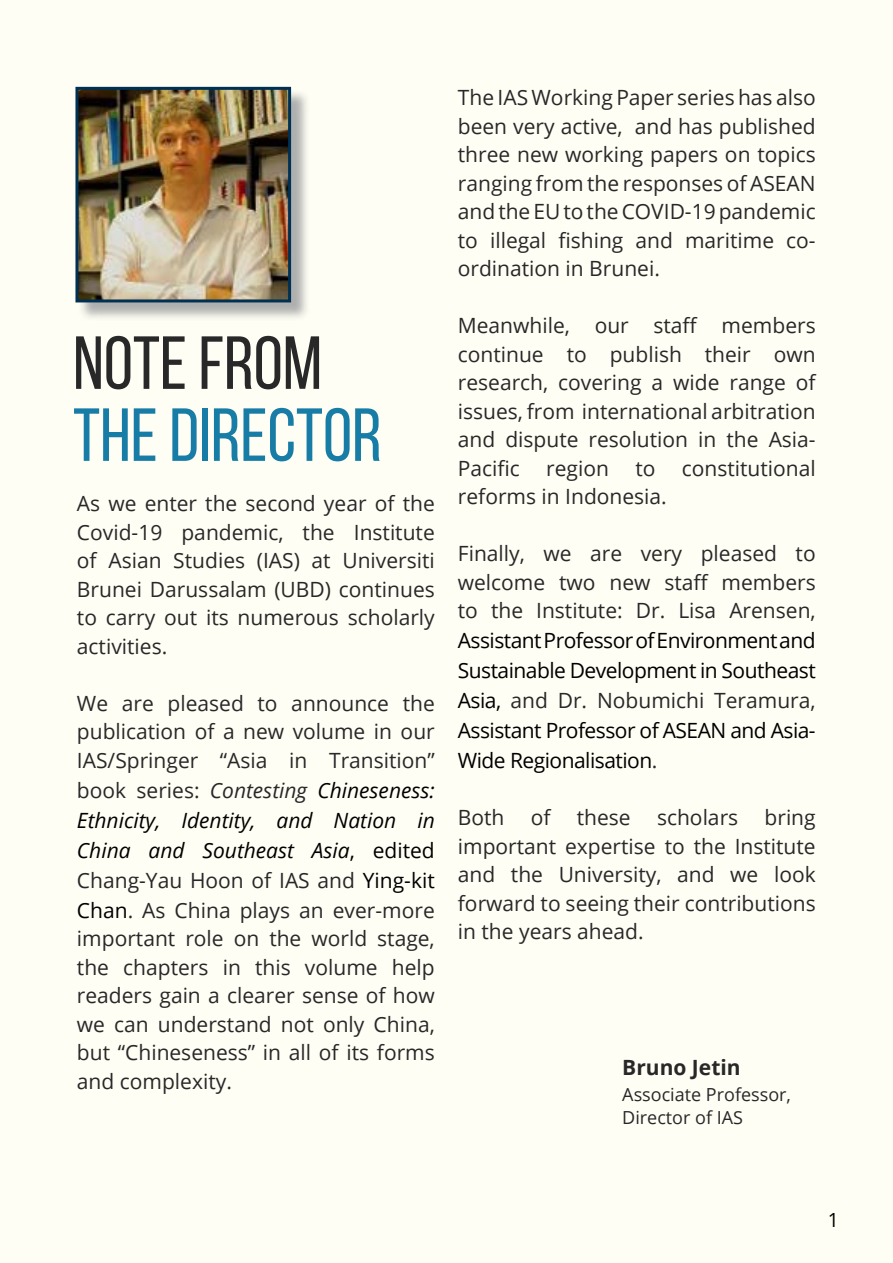
<style>
.page{position:relative;width:893px;height:1263px;background:#fffef4}
.page>*{position:absolute;margin:0;border:0;box-sizing:border-box;transform-origin:0 0}
.t1{font:75px "Bebas Neue";color:#177da6}
.t2{font:75px "Bebas Neue";color:#292829}
.t3{font:21px/28.5px "Open Sans";color:#292829;text-align:justify}
.t4{font:21px/30px "Open Sans";letter-spacing:-.025em;color:#000;text-align:justify}
.t5{font:700 21px "Open Sans";color:#292829}
.t6{font:19.5px "Open Sans";color:#000}
.t7{font:18px/22.5px "Open Sans";color:#292829}
.s1{font-style:italic}
.s2{font-style:italic;color:#000}
.s3{color:#000}
.s4{color:#292829}
</style>
<div class="page">
<div style="left:78px;top:89px;width:231px;height:231px;background:#939598;opacity:.75"></div>
<img style="left:79px;top:91px;width:208px;height:207px">
<div style="left:75px;top:87px;width:216px;height:215px;border:3px solid #003153"></div>
<h1 class="t2" style="left:73px;top:322px;width:250px">NOTE FROM</h1>
<h1 class="t1" style="left:73px;top:394px;width:310px">THE DIRECTOR</h1>
<p class="t3" style="left:77px;top:489px;width:359px">As we enter the second year of the Covid-19 pandemic, the Institute of Asian Studies (IAS) at Universiti Brunei Darussalam (UBD) continues to carry out its numerous scholarly activities.</p>
<p class="t3" style="left:77px;top:688px;width:359px;line-height:29.1px">We are pleased to announce the publication of a new volume in our IAS/Springer “Asia in Transition” book series: <span class="s1">Contesting</span> <span class="s2">Chineseness:<br>Ethnicity, Identity, and Nation in China and Southeast Asia</span><span class="s3">, edited </span>Chang-Yau Hoon of IAS and <span class="s3">Ying-kit Chan</span>. As China plays an ever-more important role on the world stage, the chapters in this volume help readers gain a clearer sense of how we can understand not only China, but “Chineseness” in all of its forms and complexity.</p>
<p class="t3" style="left:458px;top:83px;width:359px">The IAS Working Paper series has also been very active, and has published three new working papers on topics ranging from the responses of ASEAN and the EU to the COVID-19 pandemic to illegal fishing and maritime co&shy;ordination in Brunei.</p>
<p class="t3" style="left:458px;top:311px;width:359px">Meanwhile, our staff members continue to publish their own research, covering a wide range of issues, from international arbitration and dispute resolution in the Asia-Pacific</p>
<p class="t3" style="left:546px;top:453px;width:64px">region</p>
<p class="t3" style="left:635px;top:453px;width:22px">to</p>
<p class="t3" style="left:682px;top:453px;width:135px">constitutional</p>
<p class="t3" style="left:458px;top:482px;width:210px">reforms in Indonesia.</p>
<p class="t3" style="left:458px;top:539px;width:359px">Finally, we are very pleased to welcome two new staff members to the Institute: Dr. Lisa Arensen,</p>
<p class="t4" style="left:458px;top:625px;width:359px">Assistant Professor of Environment and Sustainable Development in Southeast Asia, <span class="s4">and Dr. Nobumichi Teramura, </span>Assistant Professor of ASEAN and Asia-Wide Regionalisation<span class="s4">.</span></p>
<p class="t3" style="left:458px;top:803px;width:48px">Both</p>
<p class="t3" style="left:531px;top:803px;width:21px">of</p>
<p class="t3" style="left:577px;top:803px;width:55px">these</p>
<p class="t3" style="left:657px;top:803px;width:83px">scholars</p>
<p class="t3" style="left:458px;top:803px;width:359px;text-indent:307px">bring important expertise to the Institute and the University, and we look forward to seeing their contributions in the years ahead.</p>
<p class="t5" style="left:622px;top:1052px;width:120px">Bruno Jetin</p>
<p class="t7" style="left:622px;top:1083px;width:170px">Associate Professor,<br>Director of IAS</p>
<p class="t6" style="left:828px;top:1207px;width:13px">1</p>
</div>
